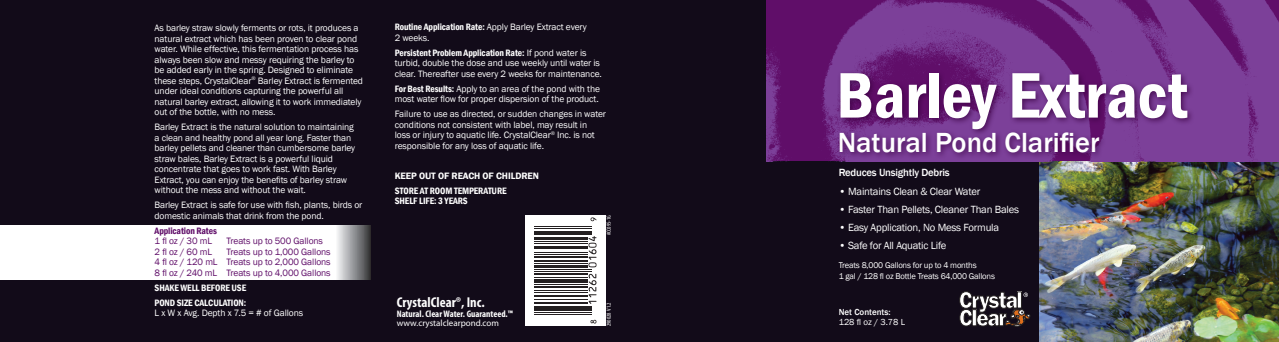
<style>
.page{position:relative;width:1279px;height:342px;background:#120b19}
.page>*{position:absolute;margin:0;border:0;box-sizing:border-box;transform-origin:0 0}
.t1{font:600 condensed 66.5px "Franklin Gothic";color:#fff}
.t2{font:500 28.4px "Franklin Gothic";color:#fff}
.t3{font:700 condensed 14.3px "Myriad Pro";color:#fff}
.t4{font:10.7px "Franklin Gothic";letter-spacing:-.02em;color:#fff}
.t5{font:500 10.7px "Franklin Gothic";letter-spacing:-.02em;color:#fff}
.t6{font:9.5px/10.5px "Franklin Gothic";letter-spacing:-.01em;color:#fff}
.t7{font:9.5px/10.5px "Franklin Gothic";letter-spacing:-.01em;color:#600e69;text-align:justify}
.t8{font:600 condensed 9.5px/15px "Franklin Gothic";letter-spacing:-.01em;color:#fff}
.t9{font:700 condensed 9.5px "Myriad Pro";color:#fff}
.t10{font:600 9.5px "Franklin Gothic";letter-spacing:-.01em;color:#fff}
.t11{font:600 condensed 9.5px "Franklin Gothic";letter-spacing:-.01em;color:#600e69}
.t12{font:9px "Myriad Pro";color:#fff}
.t13{font:9px "Franklin Gothic";color:#fff}
.t14{font:500 9px "Franklin Gothic";color:#fff}
.t15{font:8.6px/10.7px "Franklin Gothic";letter-spacing:-.02em;color:#fff}
.t16{font:condensed 6px "Myriad Pro";color:#fff}
.s1{font-weight:600;font-stretch:condensed}
</style>
<div class="page">
<img style="left:1039px;top:161px;width:240px;height:181px">
<svg style="left:0;top:226px;width:370px;height:54px;background:#f5f5f6"></svg>
<img style="left:766px;top:0;width:513px;height:161px">
<div style="left:525px;top:215px;width:80px;height:110px;background:#fff"></div>
<hr style="left:534px;top:314px;width:58px;height:1px;background:#231f20">
<hr style="left:534px;top:312px;width:58px;height:1px;background:#231f20">
<hr style="left:534px;top:309px;width:58px;height:2px;background:#231f20">
<hr style="left:534px;top:305px;width:58px;height:3px;background:#231f20">
<hr style="left:534px;top:302px;width:54px;height:1px;background:#231f20">
<hr style="left:534px;top:299px;width:54px;height:1px;background:#231f20">
<hr style="left:534px;top:295px;width:54px;height:2px;background:#231f20">
<hr style="left:534px;top:292px;width:54px;height:1px;background:#231f20">
<hr style="left:534px;top:289px;width:54px;height:1px;background:#231f20">
<hr style="left:534px;top:286px;width:54px;height:1px;background:#231f20">
<hr style="left:534px;top:284px;width:54px;height:1px;background:#231f20">
<hr style="left:534px;top:279px;width:54px;height:4px;background:#231f20">
<hr style="left:534px;top:276px;width:54px;height:1px;background:#231f20">
<hr style="left:534px;top:273px;width:54px;height:1px;background:#231f20">
<hr style="left:534px;top:271px;width:58px;height:1px;background:#231f20">
<hr style="left:534px;top:269px;width:58px;height:1px;background:#231f20">
<hr style="left:534px;top:265px;width:54px;height:3px;background:#231f20">
<hr style="left:534px;top:262px;width:54px;height:1px;background:#231f20">
<hr style="left:534px;top:259px;width:54px;height:2px;background:#231f20">
<hr style="left:534px;top:256px;width:54px;height:2px;background:#231f20">
<hr style="left:534px;top:254px;width:54px;height:1px;background:#231f20">
<hr style="left:534px;top:252px;width:54px;height:1px;background:#231f20">
<hr style="left:534px;top:245px;width:54px;height:3px;background:#231f20">
<hr style="left:534px;top:243px;width:54px;height:1px;background:#231f20">
<hr style="left:534px;top:241px;width:54px;height:1px;background:#231f20">
<hr style="left:534px;top:237px;width:54px;height:3px;background:#231f20">
<hr style="left:534px;top:232px;width:58px;height:3px;background:#231f20">
<hr style="left:534px;top:230px;width:58px;height:1px;background:#231f20">
<hr style="left:534px;top:228px;width:58px;height:1px;background:#231f20">
<hr style="left:534px;top:226px;width:58px;height:1px;background:#231f20">
<svg style="left:590px;top:319px;width:6px;height:4px"></svg>
<svg style="left:589px;top:274px;width:7px;height:30px"></svg>
<svg style="left:589px;top:236px;width:7px;height:31px"></svg>
<svg style="left:591px;top:217px;width:5px;height:4px"></svg>
<div style="left:837px;top:69px;width:358px;height:68px;background:#390040;opacity:.75"></div>
<div style="left:836px;top:129px;width:271px;height:30px;background:#390040;opacity:.75"></div>
<svg style="left:959px;top:291px;width:71px;height:36px"></svg>
<p class="t6" style="left:155px;top:23px;width:210px">As barley straw slowly ferments or rots, it produces a natural extract which has been proven to clear pond water. While effective, this fermentation process has always been slow and messy requiring the barley to be added early in the spring. Designed to eliminate these steps, CrystalClear<sup>®</sup> Barley Extract is fermented under ideal conditions capturing the powerful all natural barley extract, allowing it to work immediately out of the bottle, with no mess.</p>
<p class="t6" style="left:155px;top:122px;width:202px">Barley Extract is the natural solution to maintaining a clean and healthy pond all year long. Faster than barley pellets and cleaner than cumbersome barley straw bales, Barley Extract is a powerful liquid concentrate that goes to work fast. With Barley Extract, you can enjoy the benefits of barley straw without the mess and without the wait.</p>
<p class="t6" style="left:155px;top:200px;width:209px">Barley Extract is safe for use with fish, plants, birds or domestic animals that drink from the pond.</p>
<p class="t11" style="left:155px;top:224px;width:64px">Application Rates</p>
<p class="t7" style="left:155px;top:236px;width:59px">1 fl oz / 30 mL</p>
<p class="t7" style="left:227px;top:236px;width:98px">Treats up to 500 Gallons</p>
<p class="t7" style="left:155px;top:246px;width:59px">2 fl oz / 60 mL</p>
<p class="t7" style="left:155px;top:246px;width:178px;text-indent:72px">Treats up to 1,000 Gallons 4 fl oz / 120 mL Treats up to 2,000 Gallons 8 fl oz / 240 mL Treats up to 4,000 Gallons</p>
<p class="t8" style="left:155px;top:280px;width:93px">SHAKE WELL BEFORE USE<br>POND SIZE CALCULATION:</p>
<p class="t6" style="left:155px;top:308px;width:150px">L x W x Avg. Depth x 7.5 = # of Gallons</p>
<p class="t6" style="left:395px;top:22px;width:194px"><span class="s1">Routine Application Rate:</span> Apply Barley Extract every<br>2 weeks.</p>
<p class="t6" style="left:395px;top:47px;width:209px"><span class="s1">Persistent Problem Application Rate:</span> If pond water is turbid, double the dose and use weekly until water is clear. Thereafter use every 2 weeks for maintenance.</p>
<p class="t6" style="left:395px;top:83px;width:207px"><span class="s1">For Best Results:</span> Apply to an area of the pond with the most water flow for proper dispersion of the product.</p>
<p class="t6" style="left:395px;top:109px;width:213px">Failure to use as directed, or sudden changes in water conditions not consistent with label, may result in<br>loss or injury to aquatic life. CrystalClear<sup>®</sup> Inc. is not responsible for any loss of aquatic life.</p>
<p class="t10" style="left:395px;top:170px;width:146px">KEEP OUT OF REACH OF CHILDREN</p>
<p class="t8" style="left:395px;top:185px;width:113px;line-height:10.5px">STORE AT ROOM TEMPERATURE<br>SHELF LIFE: 3 YEARS</p>
<h3 class="t3" style="left:397px;top:293px;width:90px">CrystalClear®, Inc.</h3>
<p class="t9" style="left:397px;top:307px;width:118px">Natural. Clear Water. Guaranteed.™</p>
<p class="t12" style="left:397px;top:317px;width:104px">www.crystalclearpond.com</p>
<p class="t16" style="left:605px;top:235px;width:22px;rotate:-90deg">#CC095-1G</p>
<p class="t16" style="left:605px;top:326px;width:25px;rotate:-90deg">290028 V1.2</p>
<h1 class="t1" style="left:836px;top:51px;width:353px">Barley Extract</h1>
<h2 class="t2" style="left:838px;top:125px;width:263px">Natural Pond Clarifier</h2>
<p class="t5" style="left:839px;top:166px;width:113px">Reduces Unsightly Debris</p>
<p class="t4" style="left:839px;top:184px;width:143px">• Maintains Clean &amp; Clear Water</p>
<p class="t4" style="left:839px;top:202px;width:182px">• Faster Than Pellets, Cleaner Than Bales</p>
<p class="t4" style="left:839px;top:221px;width:162px">• Easy Application, No Mess Formula</p>
<p class="t4" style="left:839px;top:239px;width:109px">• Safe for All Aquatic Life</p>
<p class="t15" style="left:839px;top:259px;width:158px">Treats 8,000 Gallons for up to 4 months<br>1 gal / 128 fl oz Bottle Treats 64,000 Gallons</p>
<p class="t14" style="left:839px;top:306px;width:54px">Net Contents:</p>
<p class="t13" style="left:839px;top:316px;width:68px">128 fl oz / 3.78 L</p>
</div>
